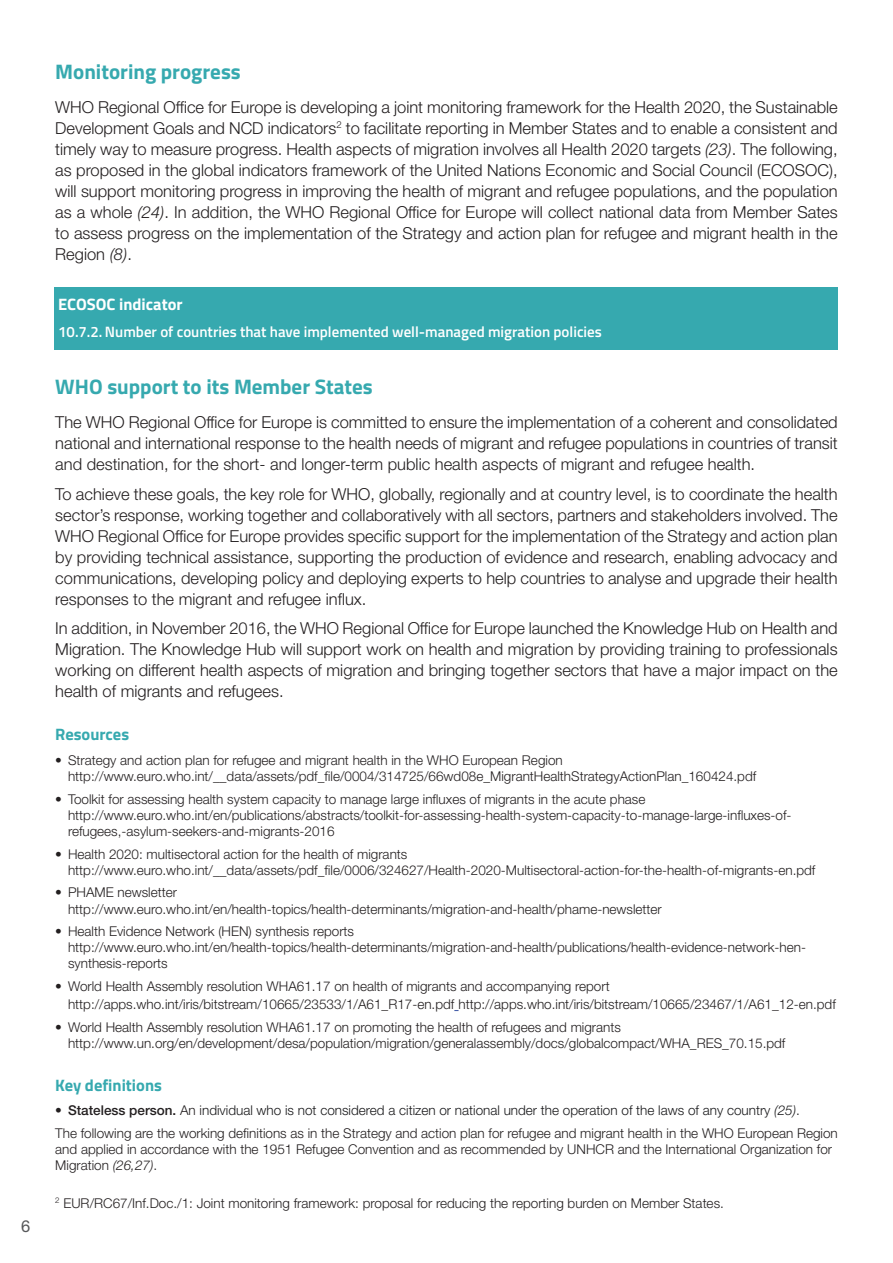
<style>
.page{position:relative;width:893px;height:1263px;background:#fff}
.page>*{position:absolute;margin:0;border:0;box-sizing:border-box;transform-origin:0 0}
.sottotitoli{font:700 21px "Titillium Web";color:#36a9af}
.TESTO_NORMALE{font:300 16.5px/21px "Helvetica Neue LT Std";color:#231f20;text-align:justify}
.titoli_box{font:700 16.5px "Titillium Web";color:#36a9af}
.TESTO_NORMALE-2{font:700 16.5px "Titillium Web";color:#fff}
.t1{font:16.5px "Helvetica Neue LT Std";color:#57585a}
.TESTO_NORMALE-3{font:600 15px "Titillium Web";color:#fff}
.TestiKey-Resources{font:300 13.5px/16.2px "Helvetica Neue LT Std";color:#231f20}
.TestiKey-Resources-2{font:300 13.5px "Helvetica Neue LT Std";color:#1a1a1c}
.s1{font-style:italic}
.s2{color:#231f20}
.s3{font-weight:500;color:#231f20}
</style>
<div class="page">
<div style="left:54px;top:287px;width:784px;height:63px;background:#36a9af"></div>
<p class="t1" style="left:21px;top:1216px;width:11px">6</p>
<p class="sottotitoli" style="left:55px;top:56px;width:187px">Monitoring progress</p>
<p class="TESTO_NORMALE" style="left:55px;top:96px;width:784px">WHO Regional Office for Europe is developing a joint monitoring framework for the Health 2020, the Sustainable Development Goals and NCD indicators<sup>2</sup> to facilitate reporting in Member States and to enable a consistent and timely way to measure progress. Health aspects of migration involves all Health 2020 targets <span class="s1">(23)</span>. The following, as proposed in the global indicators framework of the United Nations Economic and Social Council (ECOSOC), will support monitoring progress in improving the health of migrant and refugee populations, and the population as a whole <span class="s1">(24)</span>. In addition, the WHO Regional Office for Europe will collect national data from Member Sates to assess progress on the implementation of the Strategy and action plan for refugee and migrant health in the Region <span class="s1">(8)</span>.</p>
<p class="TESTO_NORMALE-2" style="left:58px;top:292px;width:126px">ECOSOC indicator</p>
<p class="TESTO_NORMALE-3" style="left:58px;top:320px;width:545px">10.7.2. Number of countries that have implemented well-managed migration policies</p>
<p class="sottotitoli" style="left:55px;top:371px;width:319px">WHO support to its Member States</p>
<p class="TESTO_NORMALE" style="left:55px;top:411px;width:784px">The WHO Regional Office for Europe is committed to ensure the implementation of a coherent and consolidated national and international response to the health needs of migrant and refugee populations in countries of transit and destination, for the short- and longer-term public health aspects of migrant and refugee health.</p>
<p class="TESTO_NORMALE" style="left:55px;top:483px;width:784px">To achieve these goals, the key role for WHO, globally, regionally and at country level, is to coordinate the health sector’s response, working together and collaboratively with all sectors, partners and stakeholders involved. The WHO Regional Office for Europe provides specific support for the implementation of the Strategy and action plan by providing technical assistance, supporting the production of evidence and research, enabling advocacy and communications, developing policy and deploying experts to help countries to analyse and upgrade their health responses to the migrant and refugee influx.</p>
<p class="TESTO_NORMALE" style="left:55px;top:617px;width:784px">In addition, in November 2016, the WHO Regional Office for Europe launched the Knowledge Hub on Health and Migration. The Knowledge Hub will support work on health and migration by providing training to professionals working on different health aspects of migration and bringing together sectors that have a major impact on the health of migrants and refugees.</p>
<p class="titoli_box" style="left:55px;top:722px;width:75px">Resources</p>
<p class="TestiKey-Resources" style="left:55px;top:751px;width:509px">• Strategy and action plan for refugee and migrant health in the WHO European Region</p>
<p class="TestiKey-Resources" style="left:68px;top:768px;width:690px">http://www.euro.who.int/__data/assets/pdf_file/0004/314725/66wd08e_MigrantHealthStrategyActionPlan_160424.pdf</p>
<p class="TestiKey-Resources" style="left:55px;top:790px;width:592px">• Toolkit for assessing health system capacity to manage large influxes of migrants in the acute phase</p>
<p class="TestiKey-Resources" style="left:68px;top:806px;width:725px">http://www.euro.who.int/en/publications/abstracts/toolkit-for-assessing-health-system-capacity-to-manage-large-influxes-of&shy;refugees,-asylum-seekers-and-migrants-2016</p>
<p class="TestiKey-Resources" style="left:55px;top:845px;width:354px">• Health 2020: multisectoral action for the health of migrants</p>
<p class="TestiKey-Resources" style="left:68px;top:861px;width:749px">http://www.euro.who.int/__data/assets/pdf_file/0006/324627/Health-2020-Multisectoral-action-for-the-health-of-migrants-en.pdf</p>
<p class="TestiKey-Resources" style="left:55px;top:884px;width:123px">• PHAME newsletter</p>
<p class="TestiKey-Resources" style="left:68px;top:900px;width:595px">http://www.euro.who.int/en/health-topics/health-determinants/migration-and-health/phame-newsletter</p>
<p class="TestiKey-Resources" style="left:55px;top:923px;width:300px">• Health Evidence Network (HEN) synthesis reports</p>
<p class="TestiKey-Resources" style="left:68px;top:939px;width:740px">http://www.euro.who.int/en/health-topics/health-determinants/migration-and-health/publications/health-evidence-network-hen&shy;synthesis-reports</p>
<p class="TestiKey-Resources" style="left:55px;top:978px;width:556px">• World Health Assembly resolution WHA61.17 on health of migrants and accompanying report</p>
<p class="TestiKey-Resources" style="left:68px;top:996px;width:769px">http://apps.who.int/iris/bitstream/10665/23533/1/A61_R17-en.pdf http://apps.who.int/iris/bitstream/10665/23467/1/A61_12-en.pdf</p>
<p class="TestiKey-Resources" style="left:55px;top:1018px;width:567px">• World Health Assembly resolution WHA61.17 on promoting the health of refugees and migrants</p>
<p class="TestiKey-Resources" style="left:68px;top:1035px;width:719px">http://www.un.org/en/development/desa/population/migration/generalassembly/docs/globalcompact/WHA_RES_70.15.pdf</p>
<p class="titoli_box" style="left:55px;top:1072px;width:108px">Key definitions</p>
<p class="TestiKey-Resources-2" style="left:55px;top:1102px;width:746px"><span class="s2">•</span> <span class="s3">Stateless person.</span> <span class="s2">An i</span>ndividual who is not considered a citizen or national under the operation of the laws of any country <span class="s1">(25)</span>.</p>
<p class="TestiKey-Resources" style="left:55px;top:1125px;width:784px">The following are the working definitions as in the Strategy and action plan for refugee and migrant health in the WHO European Region and applied in accordance with the 1951 Refugee Convention and as recommended by UNHCR and the International Organization for<br>Migration <span class="s1">(26,27)</span>.</p>
<p class="TestiKey-Resources" style="left:55px;top:1194px;width:670px"><sup>2</sup> EUR/RC67/Inf.Doc./1: Joint monitoring framework: proposal for reducing the reporting burden on Member States.</p>
</div>
